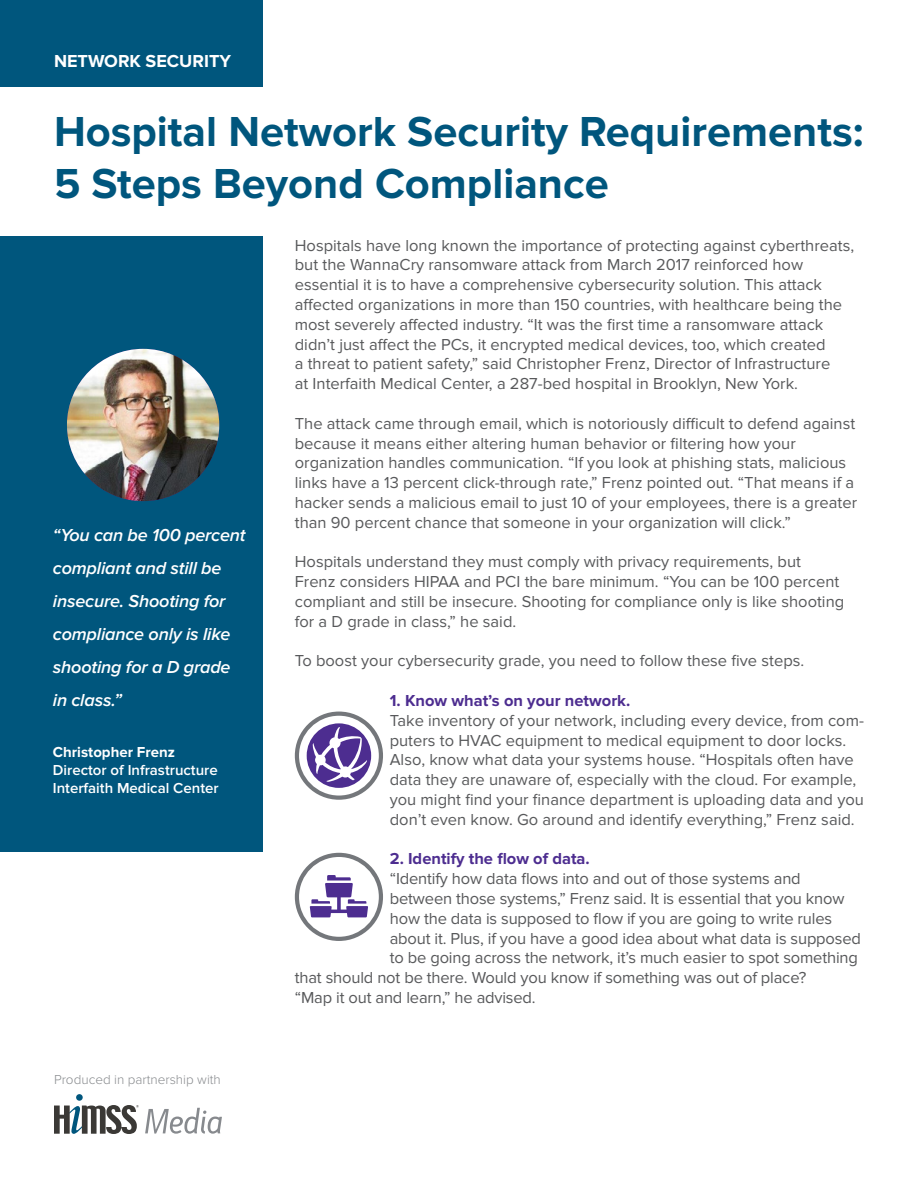
<style>
.page{position:relative;width:918px;height:1188px;background:#fff}
.page>*{position:absolute;margin:0;border:0;box-sizing:border-box;transform-origin:0 0}
.t1{font:700 43.5px/52.2px "Proxima Nova";color:#00567d}
.t2{font:italic 600 18px/33px "Proxima Nova";letter-spacing:-.01em;color:#fff}
.t3{font:700 18px "Proxima Nova";color:#fff}
.t4{font:16.5px/19.8px "Proxima Nova";color:#58595b}
.t5{font:700 16.5px "Proxima Nova";color:#4d2d90}
.t6{font:600 15px/18px "Proxima Nova";color:#fff}
.t7{font:700 15px "Proxima Nova";color:#fff}
.t8{font:300 13.5px "Proxima Nova";color:#888b8e}
</style>
<div class="page">
<div style="left:0;top:0;width:262px;height:851px;background:#00567d"></div>
<svg style="left:54px;top:1094px;width:85px;height:40px"></svg>
<svg style="left:145px;top:1108px;width:77px;height:26px"></svg>
<div style="left:0;top:87px;width:465px;height:149px;background:#fff"></div>
<img style="left:67px;top:349px;width:152px;height:152px;border-radius:76px">
<svg style="left:295px;top:712px;width:88px;height:88px"></svg>
<svg style="left:295px;top:853px;width:88px;height:88px"></svg>
<p class="t3" style="left:54px;top:51px;width:179px">NETWORK SECURITY</p>
<h1 class="t1" style="left:54px;top:106px;width:811px">Hospital Network Security Requirements:<br>5 Steps Beyond Compliance</h1>
<p class="t2" style="left:53px;top:519px;width:194px">“You can be 100 percent compliant and still be insecure. Shooting for compliance only is like shooting for a D grade in class.”</p>
<p class="t7" style="left:53px;top:743px;width:124px">Christopher Frenz</p>
<p class="t6" style="left:53px;top:761px;width:167px">Director of Infrastructure<br>Interfaith Medical Center</p>
<p class="t8" style="left:54px;top:1072px;width:168px">Produced in partnership with</p>
<p class="t4" style="left:295px;top:235px;width:561px">Hospitals have long known the importance of protecting against cyberthreats, but the WannaCry ransomware attack from March 2017 reinforced how essential it is to have a comprehensive cybersecurity solution. This attack affected organizations in more than 150 countries, with healthcare being the most severely affected industry. “It was the first time a ransomware attack didn’t just affect the PCs, it encrypted medical devices, too, which created<br>a threat to patient safety,” said Christopher Frenz, Director of Infrastructure<br>at Interfaith Medical Center, a 287-bed hospital in Brooklyn, New York.</p>
<p class="t4" style="left:295px;top:414px;width:564px">The attack came through email, which is notoriously difficult to defend against because it means either altering human behavior or filtering how your organization handles communication. “If you look at phishing stats, malicious links have a 13 percent click-through rate,” Frenz pointed out. “That means if a hacker sends a malicious email to just 10 of your employees, there is a greater than 90 percent chance that someone in your organization will click.”</p>
<p class="t4" style="left:295px;top:552px;width:551px">Hospitals understand they must comply with privacy requirements, but Frenz considers HIPAA and PCI the bare minimum. “You can be 100 percent compliant and still be insecure. Shooting for compliance only is like shooting for a D grade in class,” he said.</p>
<p class="t4" style="left:295px;top:651px;width:511px">To boost your cybersecurity grade, you need to follow these five steps.</p>
<p class="t5" style="left:390px;top:691px;width:242px">1. Know what’s on your network.</p>
<p class="t4" style="left:390px;top:711px;width:476px">Take inventory of your network, including every device, from com&shy;puters to HVAC equipment to medical equipment to door locks.<br>Also, know what data your systems house. “Hospitals often have data they are unaware of, especially with the cloud. For example, you might find your finance department is uploading data and you don’t even know. Go around and identify everything,” Frenz said.</p>
<p class="t5" style="left:390px;top:849px;width:201px">2. Identify the flow of data.</p>
<p class="t4" style="left:390px;top:869px;width:412px">“Identify how data flows into and out of those systems and</p>
<p class="t4" style="left:390px;top:889px;width:456px">between those systems,” Frenz said. It is essential that you know</p>
<p class="t4" style="left:390px;top:909px;width:444px">how the data is supposed to flow if you are going to write rules</p>
<p class="t4" style="left:390px;top:928px;width:473px">about it. Plus, if you have a good idea about what data is supposed</p>
<p class="t4" style="left:390px;top:948px;width:470px">to be going across the network, it’s much easier to spot something</p>
<p class="t4" style="left:295px;top:968px;width:513px">that should not be there. Would you know if something was out of place?</p>
<p class="t4" style="left:295px;top:988px;width:242px">“Map it out and learn,” he advised.</p>
</div>
